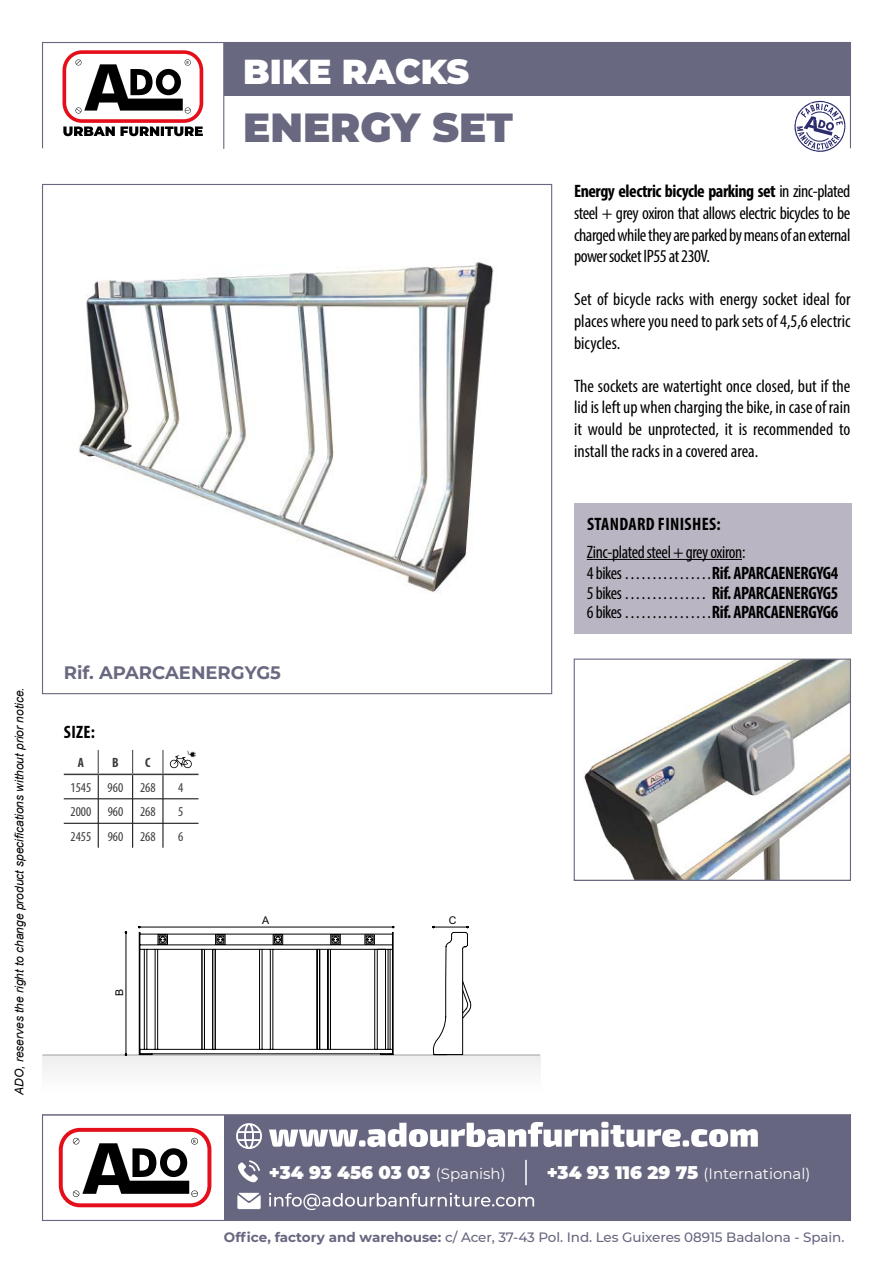
<style>
.page{position:relative;width:893px;height:1263px;background:#fff}
.page>*{position:absolute;margin:0;border:0;box-sizing:border-box;transform-origin:0 0}
.t1{font:900 40.5px "Montserrat";color:#696881}
.t2{font:900 34.5px "Montserrat";color:#fff}
.t3{font:condensed 18px/21.6px "Myriad Pro";letter-spacing:-.015em;color:#000;text-align:justify}
.t4{font:700 condensed 18px "Myriad Pro";letter-spacing:.02em;color:#000}
.t5{font:900 18px "Montserrat";letter-spacing:-.005em;color:#fff}
.t6{font:700 18px "Montserrat";color:#696881}
.t7{font:15px "Montserrat";color:#fff}
.t8{font:500 13.5px "Montserrat";letter-spacing:-.005em;color:#666680}
.t9{font:condensed 13.5px "Myriad Pro";color:#3b3a3a}
.t10{font:700 condensed 13.5px "Myriad Pro";color:#3b3a3a}
.t11{font:italic 12px "Arial";color:#000}
.t12{font:10.65px "Arial";color:#010202}
.t13{font:4.8px "Myriad Pro";color:#000}
.t14{font:4.35px "Myriad Pro";color:#000}
.s1{font-weight:700}
.s2{font-weight:400;font-size:15px}
.s3{font-weight:900;font-size:18px}
</style>
<div class="page">
<div style="left:42px;top:42px;width:809px;height:107px;border:1px solid #696881"></div>
<hr style="left:223px;top:43px;width:1px;height:106px;background:#696881">
<div style="left:224px;top:43px;width:626px;height:53px;background:#696881"></div>
<svg style="left:794px;top:101px;width:52px;height:51px"></svg>
<svg style="left:59px;top:1128px;width:152px;height:79px"></svg>
<div style="left:224px;top:1115px;width:626px;height:105px;background:#666680"></div>
<svg style="left:236px;top:1123px;width:26px;height:26px"></svg>
<svg style="left:237px;top:1193px;width:24px;height:16px"></svg>
<hr style="left:525px;top:1160px;width:2px;height:25px;background:#fff">
<div style="left:42px;top:1113px;width:809px;height:108px;border:1px solid #666680"></div>
<svg style="left:269px;top:1122px;width:489px;height:25px"></svg>
<svg style="left:269px;top:1193px;width:265px;height:17px"></svg>
<svg style="left:238px;top:1160px;width:22px;height:22px"></svg>
<svg style="left:63px;top:50px;width:140px;height:86px"></svg>
<hr style="left:43px;top:1114px;width:807px;height:2px;background:#696881">
<div style="left:574px;top:503px;width:277px;height:131px;background:#b9b5c2"></div>
<hr style="left:587px;top:559px;width:155px;height:1px;background:#000">
<img style="left:79px;top:262px;width:415px;height:332px">
<div style="left:43px;top:1055px;width:497px;height:38px;background:#f6f6f6"></div>
<hr style="left:43px;top:1054px;width:497px;height:1px;background:#9d9d9c">
<hr style="left:64px;top:798px;width:34px;height:1px;background:#000">
<hr style="left:98px;top:798px;width:35px;height:1px;background:#000">
<hr style="left:133px;top:798px;width:30px;height:1px;background:#000">
<hr style="left:163px;top:798px;width:36px;height:1px;background:#000">
<hr style="left:64px;top:823px;width:34px;height:1px;background:#000">
<hr style="left:98px;top:823px;width:35px;height:1px;background:#000">
<svg style="left:98px;top:750px;width:1px;height:98px"></svg>
<hr style="left:133px;top:823px;width:30px;height:1px;background:#000">
<svg style="left:132px;top:750px;width:1px;height:98px"></svg>
<hr style="left:163px;top:823px;width:36px;height:1px;background:#000">
<svg style="left:163px;top:750px;width:1px;height:98px"></svg>
<hr style="left:64px;top:774px;width:34px;height:1px;background:#3b3a3a">
<hr style="left:98px;top:774px;width:35px;height:1px;background:#3b3a3a">
<hr style="left:133px;top:774px;width:30px;height:1px;background:#3b3a3a">
<hr style="left:163px;top:774px;width:36px;height:1px;background:#3b3a3a">
<svg style="left:170px;top:751px;width:25px;height:17px"></svg>
<img style="left:584px;top:660px;width:265px;height:219px">
<div style="left:574px;top:658px;width:277px;height:223px;border:1px solid #696881"></div>
<svg style="left:139px;top:926px;width:332px;height:129px"></svg>
<hr style="left:126px;top:932px;width:1px;height:122px;background:#010202">
<p class="t11" style="left:11px;top:1095px;width:409px;rotate:-90deg">ADO, reserves the right to change product specifications without prior notice.</p>
<p class="t14" style="left:187px;top:60px;width:4px">R</p>
<h2 class="t2" style="left:243px;top:45px;width:228px">BIKE RACKS</h2>
<h1 class="t1" style="left:243px;top:98px;width:271px">ENERGY SET</h1>
<p class="t6" style="left:64px;top:659px;width:219px">Rif. APARCAENERGYG5</p>
<p class="t4" style="left:64px;top:721px;width:33px">SIZE:</p>
<p class="t10" style="left:78px;top:754px;width:8px">A</p>
<p class="t10" style="left:112px;top:754px;width:8px">B</p>
<p class="t10" style="left:145px;top:754px;width:7px">C</p>
<p class="t9" style="left:71px;top:779px;width:87px">1545 960 268</p>
<p class="t9" style="left:178px;top:779px;width:7px">4</p>
<p class="t9" style="left:71px;top:803px;width:87px">2000 960 268</p>
<p class="t9" style="left:178px;top:803px;width:7px">5</p>
<p class="t9" style="left:71px;top:828px;width:87px">2455 960 268</p>
<p class="t9" style="left:178px;top:828px;width:7px">6</p>
<p class="t12" style="left:112px;top:996px;width:9px;rotate:-90deg">B</p>
<p class="t13" style="left:193px;top:1138px;width:4px">R</p>
<p class="t12" style="left:262px;top:913px;width:9px">A</p>
<p class="t12" style="left:449px;top:913px;width:9px">C</p>
<p class="t3" style="left:574px;top:180px;width:278px"><span class="s1">Energy electric bicycle parking set</span> in zinc-plated steel + grey oxiron that allows electric bicycles to be charged while they are parked by means of an external power socket IP55 at 230V.</p>
<p class="t3" style="left:574px;top:288px;width:278px">Set of bicycle racks with energy socket ideal for places where you need to park sets of 4,5,6 electric bicycles.</p>
<p class="t3" style="left:574px;top:375px;width:278px">The sockets are watertight once closed, but if the lid is left up when charging the bike, in case of rain it would be unprotected, it is recommended to install the racks in a covered area.</p>
<p class="t4" style="left:587px;top:512px;width:135px">STANDARD FINISHES:</p>
<p class="t3" style="left:587px;top:541px;width:253px">Zinc-plated steel + grey oxiron:<br>4 bikes . . . . . . . . . . . . . . . <span class="s1">Rif. APARCAENERGYG4</span></p>
<p class="t3" style="left:587px;top:583px;width:253px;line-height:19.5px">5 bikes . . . . . . . . . . . . . . . <span class="s1">Rif. APARCAENERGYG5<br></span>6 bikes . . . . . . . . . . . . . . . <span class="s1">Rif. APARCAENERGYG6</span></p>
<p class="t5" style="left:269px;top:1159px;width:238px">+34 93 456 03 03 <span class="s2">(Spanish)</span></p>
<p class="t7" style="left:547px;top:1164px;width:265px"><span class="s3">+34 93 116 29 75</span> (International)</p>
<p class="t8" style="left:224px;top:1227px;width:622px"><span class="s1">Office, factory and warehouse:</span> c/ Acer, 37-43 Pol. Ind. Les Guixeres 08915 Badalona - Spain.</p>
</div>
